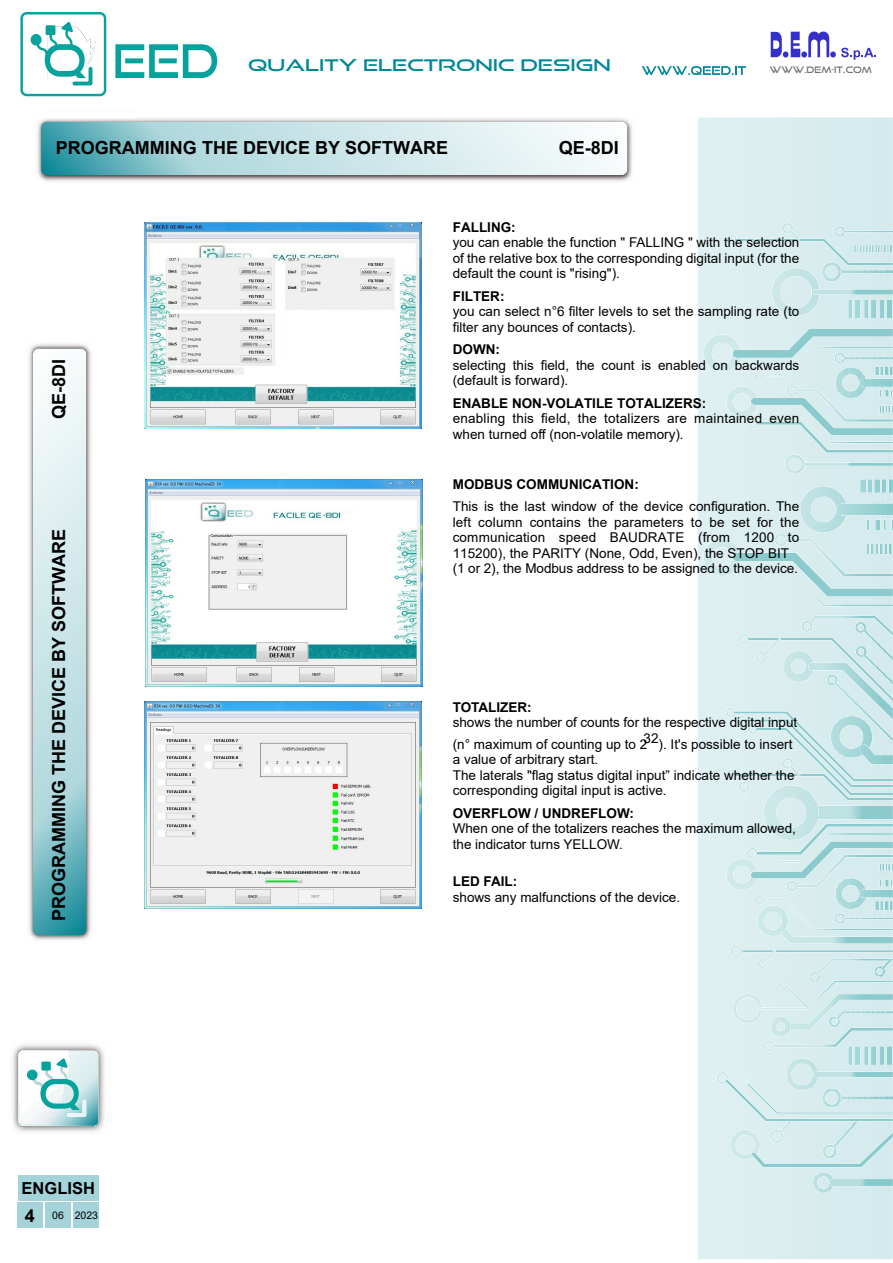
<style>
.page{position:relative;width:893px;height:1263px;background:#fff}
.page>*{position:absolute;margin:0;border:0;box-sizing:border-box;transform-origin:0 0}
.t1{font:700 18px "Arial";color:#000}
.t2{font:700 16.5px "Arial";color:#000}
.t3{font:16.2px "Good Times Rg";color:#008897;scale:1.22 1}
.t4{font:13.5px/15.5px "Arial";color:#000}
.t5{font:700 13.5px "Arial";color:#000}
.t6{font:10.5px "Arial";color:#000}
.t7{font:9px "Good Times Rg";color:#707070}
.s1{font-size:10.5px}
.s2{font-weight:700;font-size:18px}
</style>
<div class="page">
<div style="left:18px;top:1202px;width:25px;height:25px;background:#a5d3da"></div>
<div style="left:45px;top:1202px;width:26px;height:25px;background:#a5d3da"></div>
<div style="left:73px;top:1202px;width:25px;height:25px;background:#a5d3da"></div>
<img style="left:37px;top:118px;width:595px;height:64px">
<svg style="left:41px;top:122px;width:586px;height:53px"></svg>
<img style="left:28px;top:343px;width:63px;height:597px">
<svg style="left:33px;top:348px;width:53px;height:586px"></svg>
<img style="left:12px;top:1044px;width:92px;height:88px">
<svg style="left:18px;top:1050px;width:68px;height:75px"></svg>
<div style="left:41px;top:1061px;width:10px;height:9px;background:#07a29c"></div>
<div style="left:698px;top:117px;width:195px;height:1142px;background:#dceef0"></div>
<svg style="left:774px;top:533px;width:7px;height:5px"></svg>
<svg style="left:781px;top:533px;width:6px;height:5px"></svg>
<svg style="left:703px;top:538px;width:190px;height:68px"></svg>
<svg style="left:800px;top:486px;width:5px;height:46px"></svg>
<svg style="left:805px;top:486px;width:4px;height:46px"></svg>
<svg style="left:809px;top:486px;width:4px;height:46px"></svg>
<svg style="left:813px;top:486px;width:5px;height:46px"></svg>
<svg style="left:818px;top:486px;width:4px;height:46px"></svg>
<svg style="left:822px;top:486px;width:4px;height:46px"></svg>
<svg style="left:826px;top:486px;width:5px;height:46px"></svg>
<svg style="left:831px;top:486px;width:4px;height:46px"></svg>
<svg style="left:835px;top:486px;width:5px;height:46px"></svg>
<svg style="left:840px;top:486px;width:4px;height:46px"></svg>
<hr style="left:844px;top:486px;width:2px;height:46px;background:#acd9da">
<svg style="left:836px;top:503px;width:6px;height:12px"></svg>
<div style="left:860px;top:479px;width:7px;height:13px;background:#a0d4d6"></div>
<svg style="left:866px;top:479px;width:7px;height:13px"></svg>
<svg style="left:873px;top:479px;width:8px;height:13px"></svg>
<svg style="left:881px;top:479px;width:8px;height:13px"></svg>
<svg style="left:889px;top:479px;width:4px;height:13px"></svg>
<svg style="left:868px;top:520px;width:9px;height:10px"></svg>
<svg style="left:877px;top:520px;width:10px;height:10px"></svg>
<svg style="left:887px;top:520px;width:6px;height:10px"></svg>
<svg style="left:867px;top:544px;width:9px;height:10px"></svg>
<svg style="left:876px;top:544px;width:10px;height:10px"></svg>
<svg style="left:886px;top:544px;width:5px;height:10px"></svg>
<svg style="left:813px;top:1172px;width:7px;height:20px"></svg>
<svg style="left:820px;top:1172px;width:9px;height:20px"></svg>
<svg style="left:829px;top:1172px;width:4px;height:20px"></svg>
<svg style="left:829px;top:1178px;width:64px;height:7px"></svg>
<svg style="left:725px;top:615px;width:168px;height:449px"></svg>
<hr style="left:786px;top:986px;width:3px;height:23px;background:#cae7e7">
<svg style="left:787px;top:986px;width:9px;height:23px"></svg>
<svg style="left:796px;top:986px;width:8px;height:23px"></svg>
<svg style="left:804px;top:986px;width:5px;height:23px"></svg>
<hr style="left:786px;top:1058px;width:2px;height:32px;background:#cae7e7">
<svg style="left:787px;top:1058px;width:6px;height:13px"></svg>
<svg style="left:793px;top:1058px;width:6px;height:13px"></svg>
<svg style="left:799px;top:1058px;width:6px;height:13px"></svg>
<svg style="left:805px;top:1058px;width:6px;height:13px"></svg>
<svg style="left:811px;top:1058px;width:6px;height:13px"></svg>
<hr style="left:817px;top:1058px;width:1px;height:32px;background:#bbe0e1">
<hr style="left:785px;top:454px;width:2px;height:20px;background:#cae7e7">
<svg style="left:786px;top:454px;width:10px;height:20px"></svg>
<svg style="left:796px;top:454px;width:8px;height:20px"></svg>
<svg style="left:716px;top:1071px;width:177px;height:96px"></svg>
<svg style="left:703px;top:328px;width:190px;height:124px"></svg>
<svg style="left:822px;top:273px;width:4px;height:8px"></svg>
<svg style="left:826px;top:273px;width:10px;height:8px"></svg>
<svg style="left:836px;top:273px;width:5px;height:8px"></svg>
<svg style="left:772px;top:273px;width:3px;height:43px"></svg>
<svg style="left:775px;top:273px;width:4px;height:43px"></svg>
<svg style="left:779px;top:273px;width:4px;height:43px"></svg>
<svg style="left:783px;top:273px;width:4px;height:43px"></svg>
<svg style="left:787px;top:273px;width:5px;height:43px"></svg>
<svg style="left:792px;top:273px;width:4px;height:43px"></svg>
<svg style="left:796px;top:273px;width:4px;height:43px"></svg>
<svg style="left:800px;top:273px;width:4px;height:43px"></svg>
<svg style="left:804px;top:273px;width:4px;height:43px"></svg>
<svg style="left:808px;top:273px;width:5px;height:43px"></svg>
<svg style="left:813px;top:273px;width:4px;height:16px"></svg>
<hr style="left:817px;top:268px;width:2px;height:48px;background:#bce1e1">
<svg style="left:813px;top:289px;width:80px;height:29px"></svg>
<svg style="left:726px;top:223px;width:167px;height:50px"></svg>
<div style="left:18px;top:1175px;width:80px;height:25px;background:#a5d3da"></div>
<img style="left:144px;top:222px;width:277px;height:207px">
<img style="left:145px;top:479px;width:278px;height:207px">
<img style="left:144px;top:701px;width:277px;height:207px">
<svg style="left:770px;top:32px;width:11px;height:25px"></svg>
<svg style="left:790px;top:32px;width:10px;height:25px"></svg>
<svg style="left:808px;top:32px;width:21px;height:25px"></svg>
<div style="left:782px;top:51px;width:6px;height:7px;background:#3430cc;border-radius:50%"></div>
<div style="left:801px;top:51px;width:6px;height:7px;background:#3430cc;border-radius:50%"></div>
<div style="left:830px;top:51px;width:6px;height:7px;background:#3430cc;border-radius:50%"></div>
<svg style="left:841px;top:48px;width:35px;height:12px"></svg>
<div style="left:20px;top:12px;width:86px;height:84px;border:2px solid #07a29c;border-radius:5px"></div>
<div style="left:31px;top:35px;width:10px;height:10px;background:#07a29c;border-radius:50%"></div>
<div style="left:31px;top:34px;width:10px;height:11px;border:1px solid #07a29c;border-radius:50%"></div>
<svg style="left:35px;top:22px;width:59px;height:64px"></svg>
<div style="left:46px;top:25px;width:9px;height:10px;background:#07a29c"></div>
<svg style="left:115px;top:44px;width:102px;height:34px"></svg>
<svg style="left:641px;top:66px;width:105px;height:9px"></svg>
<p class="t3" style="left:248px;top:59px;width:299px">QUALITY ELECTRONIC DESIGN</p>
<p class="t7" style="left:770px;top:67px;width:103px">WWW.DEM-IT<span class="s1">.</span>COM</p>
<h1 class="t1" style="left:56px;top:141px;width:394px">PROGRAMMING THE DEVICE BY SOFTWARE</h1>
<h1 class="t1" style="left:558px;top:141px;width:62px">QE-8DI</h1>
<h1 class="t1" style="left:52px;top:419px;width:62px;rotate:-90deg">QE-8DI</h1>
<h1 class="t1" style="left:52px;top:921px;width:394px;rotate:-90deg">PROGRAMMING THE DEVICE BY SOFTWARE</h1>
<p class="t2" style="left:22px;top:1181px;width:75px">ENGLISH</p>
<p class="t6" style="left:25px;top:1211px;width:75px"><span class="s2">4</span> 06 2023</p>
<p class="t5" style="left:453px;top:222px;width:64px">FALLING:</p>
<p class="t4" style="left:453px;top:236px;width:348px;text-align:justify">you can enable the function " FALLING " with the selection of the relative box to the corresponding digital input (for the default the count is "rising").</p>
<p class="t5" style="left:453px;top:291px;width:53px">FILTER:</p>
<p class="t4" style="left:453px;top:305px;width:348px">you can select n°6 filter levels to set the sampling rate (to filter any bounces of contacts).</p>
<p class="t5" style="left:453px;top:344px;width:49px">DOWN:</p>
<p class="t4" style="left:453px;top:358px;width:348px">selecting this field, the count is enabled on backwards (default is forward).</p>
<p class="t5" style="left:453px;top:397px;width:255px">ENABLE NON-VOLATILE TOTALIZERS:</p>
<p class="t4" style="left:453px;top:412px;width:348px">enabling this field, the totalizers are maintained even when turned off (non-volatile memory).</p>
<p class="t5" style="left:453px;top:479px;width:187px">MODBUS COMMUNICATION:</p>
<p class="t4" style="left:453px;top:500px;width:348px">This is the last window of the device configuration. The left column contains the parameters to be set for the communication speed BAUDRATE (from 1200 to 115200), the PARITY (None, Odd, Even), the STOP BIT (1 or 2), the Modbus address to be assigned to the device.</p>
<p class="t5" style="left:453px;top:702px;width:80px">TOTALIZER:</p>
<p class="t4" style="left:453px;top:713px;width:346px;line-height:21.5px">shows the number of counts for the respective digital input (n° maximum of counting up to 232). It's possible to insert</p>
<p class="t4" style="left:453px;top:753px;width:343px">a value of arbitrary start.<br>The laterals "flag status digital input” indicate whether the corresponding digital input is active.</p>
<p class="t5" style="left:453px;top:807px;width:183px">OVERFLOW / UNDREFLOW:</p>
<p class="t4" style="left:453px;top:821px;width:345px">When one of the totalizers reaches the maximum allowed, the indicator turns YELLOW.</p>
<p class="t5" style="left:453px;top:876px;width:66px">LED FAIL:</p>
<p class="t4" style="left:453px;top:890px;width:229px">shows any malfunctions of the device.</p>
</div>
